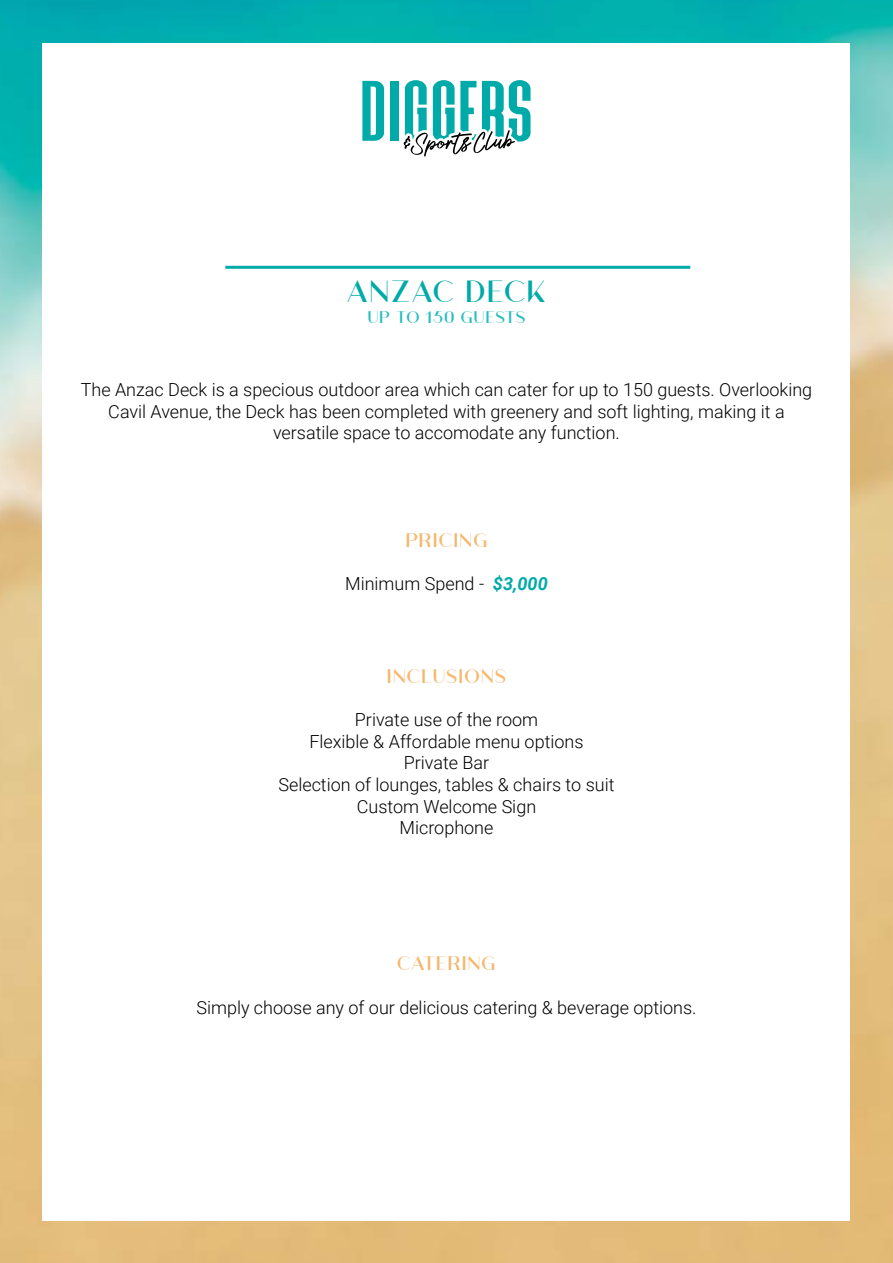
<style>
.page{position:relative;width:893px;height:1263px;background:#fff}
.page>*{position:absolute;margin:0;border:0;box-sizing:border-box;transform-origin:0 0}
.t1{font:32.7px "Athena";color:#00aaa8}
.t2{font:21px "Athena";color:#f5b76e}
.t3{font:300 18px/21.6px "Roboto";color:#000;text-align:center}
.t4{font:18px "Athena";letter-spacing:-.01em;color:#28bdbe}
.s1{font-weight:700;font-style:italic;color:#00aaa8}
</style>
<div class="page">
<img style="left:0;top:0;width:893px;height:1263px">
<div style="left:43px;top:43px;width:807px;height:1177px;background:#fff"></div>
<hr style="left:225px;top:266px;width:465px;height:3px;background:#00aaa8">
<svg style="left:362px;top:81px;width:22px;height:60px"></svg>
<div style="left:390px;top:81px;width:8px;height:60px;background:#00aaa8"></div>
<svg style="left:404px;top:80px;width:127px;height:76px"></svg>
<h1 class="t1" style="left:346px;top:269px;width:202px">ANZAC DECK</h1>
<p class="t4" style="left:367px;top:305px;width:160px">UP TO 150 GUESTS</p>
<p class="t3" style="left:81px;top:378px;width:733px">The Anzac Deck is a specious outdoor area which can cater for up to 150 guests. Overlooking<br>Cavil Avenue, the Deck has been completed with greenery and soft lighting, making it a versatile space to accomodate any function.</p>
<p class="t2" style="left:405px;top:525px;width:84px">PRICING</p>
<p class="t3" style="left:345px;top:572px;width:204px">Minimum Spend - <span class="s1">$3,000</span></p>
<p class="t2" style="left:386px;top:661px;width:122px">INCLUSIONS</p>
<p class="t3" style="left:278px;top:708px;width:338px">Private use of the room<br>Flexible &amp; Affordable menu options<br>Private Bar<br>Selection of lounges, tables &amp; chairs to suit<br>Custom Welcome Sign<br>Microphone</p>
<p class="t2" style="left:397px;top:949px;width:101px">CATERING</p>
<p class="t3" style="left:196px;top:996px;width:502px">Simply choose any of our delicious catering &amp; beverage options.</p>
</div>
